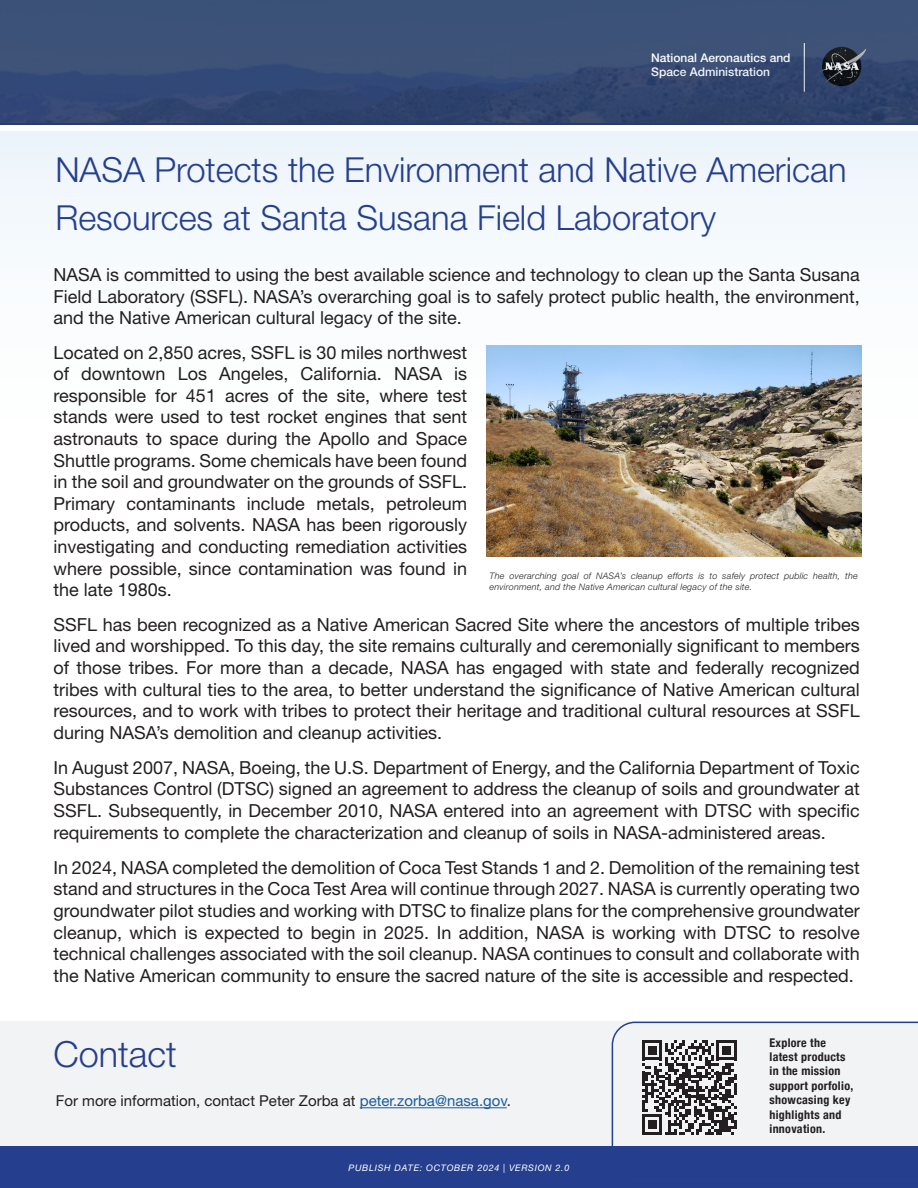
<style>
.page{position:relative;width:918px;height:1188px;background:#fff}
.page>*{position:absolute;margin:0;border:0;box-sizing:border-box;transform-origin:0 0}
.t1{font:300 36px "Helvetica Neue LT Std";color:#253f8e}
.t2{font:300 34.5px "Helvetica Neue LT Std";color:#253f8e}
.t3{font:18px/21.6px "Helvetica Neue LT Std";color:#231f20;text-align:justify}
.t4{font:15px "Helvetica Neue LT Std";color:#231f20}
.t5{font:700 condensed 12px/14.4px "Helvetica Neue";letter-spacing:.025em;color:#231f20}
.t6{font:500 12px/14.4px "Helvetica Neue LT Std";color:#fff}
.t7{font:italic 300 9px/10.8px "Helvetica Neue LT Std";letter-spacing:.025em;color:#231f20}
.t8{font:italic 9px "Helvetica Neue LT Std";letter-spacing:.075em;color:#fff}
.s1{color:#175d9e}
</style>
<div class="page">
<img style="left:836px;top:131px;width:82px;height:351px">
<div style="left:0;top:1022px;width:918px;height:166px;background:#f2f3f4"></div>
<div style="left:0;top:1146px;width:918px;height:42px;background:#253f8e"></div>
<hr style="left:360px;top:1107px;width:147px;height:1px;background:#175d9e">
<img style="left:0;top:0;width:918px;height:123px">
<svg style="left:612px;top:1022px;width:306px;height:124px"></svg>
<svg style="left:642px;top:1040px;width:94px;height:95px"></svg>
<img style="left:486px;top:346px;width:375px;height:211px">
<p class="t6" style="left:651px;top:50px;width:141px">National Aeronautics and<br>Space Administration</p>
<p class="t2" style="left:55px;top:148px;width:793px">NASA Protects the Environment and Native American</p>
<p class="t2" style="left:55px;top:196px;width:662px">Resources at Santa Susana Field Laboratory</p>
<p class="t3" style="left:54px;top:264px;width:808px">NASA is committed to using the best available science and technology to clean up the Santa Susana Field Laboratory (SSFL). NASA’s overarching goal is to safely protect public health, the environment, and the Native American cultural legacy of the site.</p>
<p class="t3" style="left:54px;top:341px;width:415px">Located on 2,850 acres, SSFL is 30 miles northwest of downtown Los Angeles, California. NASA is responsible for 451 acres of the site, where test stands were used to test rocket engines that sent astronauts to space during the Apollo and Space Shuttle programs. Some chemicals have been found in the soil and groundwater on the grounds of SSFL.<br>Primary contaminants include metals, petroleum products, and solvents. NASA has been rigorously investigating and conducting remediation activities where possible, since contamination was found in the late 1980s.</p>
<p class="t7" style="left:490px;top:571px;width:370px">The overarching goal of NASA’s cleanup efforts is to safely protect public health, the environment, and the Native American cultural legacy of the site.</p>
<p class="t3" style="left:54px;top:613px;width:808px">SSFL has been recognized as a Native American Sacred Site where the ancestors of multiple tribes lived and worshipped. To this day, the site remains culturally and ceremonially significant to members of those tribes. For more than a decade, NASA has engaged with state and federally recognized tribes with cultural ties to the area, to better understand the significance of Native American cultural resources, and to work with tribes to protect their heritage and traditional cultural resources at SSFL during NASA’s demolition and cleanup activities.</p>
<p class="t3" style="left:54px;top:756px;width:808px">In August 2007, NASA, Boeing, the U.S. Department of Energy, and the California Department of Toxic Substances Control (DTSC) signed an agreement to address the cleanup of soils and groundwater at SSFL. Subsequently, in December 2010, NASA entered into an agreement with DTSC with specific requirements to complete the characterization and cleanup of soils in NASA-administered areas.</p>
<p class="t3" style="left:54px;top:856px;width:808px">In 2024, NASA completed the demolition of Coca Test Stands 1 and 2. Demolition of the remaining test stand and structures in the Coca Test Area will continue through 2027. NASA is currently operating two groundwater pilot studies and working with DTSC to finalize plans for the comprehensive groundwater cleanup, which is expected to begin in 2025. In addition, NASA is working with DTSC to resolve technical challenges associated with the soil cleanup. NASA continues to consult and collaborate with the Native American community to ensure the sacred nature of the site is accessible and respected.</p>
<p class="t1" style="left:54px;top:1032px;width:125px">Contact</p>
<p class="t4" style="left:56px;top:1092px;width:457px">For more information, contact Peter Zorba at <span class="s1">peter.zorba@nasa.gov</span>.</p>
<p class="t8" style="left:348px;top:1162px;width:223px">PUBLISH DATE: OCTOBER 2024 | VERSION 2.0</p>
<p class="t5" style="left:770px;top:1034px;width:85px">Explore the latest products in the mission support porfolio, showcasing key highlights and innovation.</p>
</div>
